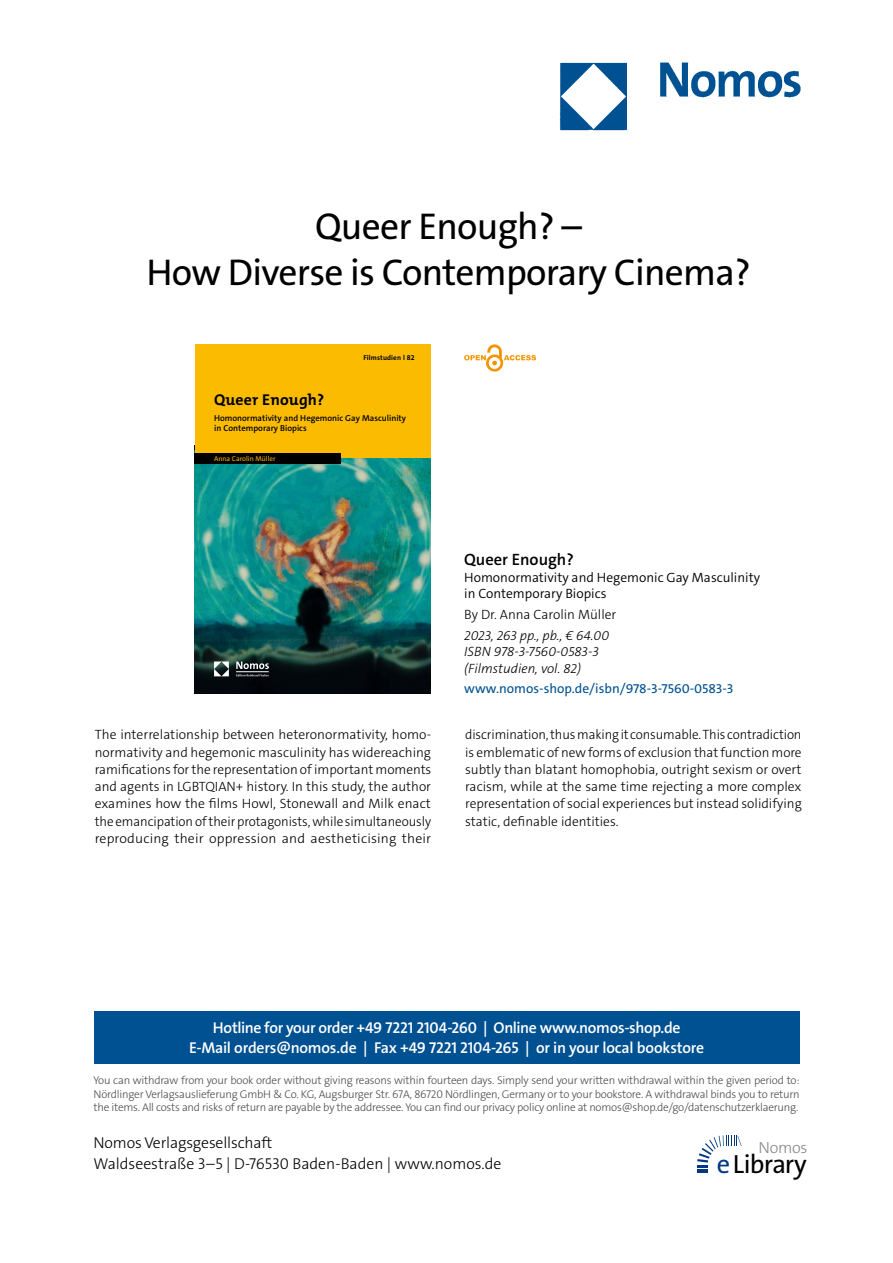
<style>
.page{position:relative;width:893px;height:1263px;background:#fff}
.page>*{position:absolute;margin:0;border:0;box-sizing:border-box;transform-origin:0 0}
.t1{font:37.5px/46.5px "The Sans Os F";letter-spacing:-.02em;color:#000;text-align:center}
.t2{font:26.4px "The Sans Os F";letter-spacing:-.03em;color:#000}
.t3{font:600 16.5px "The Sans C5";color:#000}
.t4{font:300 16.2px "The Sans Os F";letter-spacing:-.02em;color:#87888a}
.t5{font:600 15.75px/21px "The Sans Os F";letter-spacing:-.02em;color:#fff;text-align:center}
.t6{font:300 15.75px/21px "The Sans Os F";color:#000}
.t7{font:700 15.75px "The Mix C5";letter-spacing:.01em;color:#000}
.t8{font:300 13.5px/17.2px "The Sans C5";color:#000;text-align:justify}
.t9{font:italic 300 13.5px/16.5px "The Sans C5";color:#000}
.t10{font:300 13.5px/16.5px "The Sans C5";color:#000}
.t11{font:13.5px "The Sans C5";color:#005192}
.t12{font:300 11.25px/13.5px "The Sans Os F";letter-spacing:-.02em;color:#4b4b4d;text-align:justify}
.t13{font:600 8.7px/10.4px "The Sans C5";color:#000}
.t14{font:7.05px "The Sans C5";color:#fabb00}
.t15{font:700 7.05px "The Sans C5";letter-spacing:.02em;color:#000}
.s1{color:#003882}
</style>
<div class="page">
<div style="left:94px;top:1011px;width:705px;height:52px;background:#005192"></div>
<svg style="left:697px;top:1135px;width:45px;height:38px"></svg>
<img style="left:559px;top:62px;width:242px;height:69px">
<img style="left:195px;top:458px;width:235px;height:235px">
<svg style="left:214px;top:661px;width:15px;height:15px"></svg>
<svg style="left:236px;top:661px;width:33px;height:15px"></svg>
<hr style="left:236px;top:671px;width:33px;height:1px;background:#fff">
<div style="left:195px;top:344px;width:235px;height:114px;background:#fabb00"></div>
<div style="left:195px;top:453px;width:146px;height:11px;background:#000"></div>
<svg style="left:464px;top:344px;width:72px;height:28px"></svg>
<h1 class="t1" style="left:146px;top:207px;width:606px">Queer Enough? –<br>How Diverse is Contemporary Cinema?</h1>
<p class="t15" style="left:363px;top:353px;width:53px">Filmstudien l 82</p>
<p class="t7" style="left:214px;top:390px;width:112px">Queer Enough?</p>
<p class="t13" style="left:214px;top:413px;width:194px">Homonormativity and Hegemonic Gay Masculinity in Contemporary Biopics</p>
<p class="t14" style="left:214px;top:454px;width:63px">Anna Carolin Müller</p>
<p class="t3" style="left:464px;top:549px;width:111px">Queer Enough?</p>
<p class="t10" style="left:464px;top:569px;width:297px">Homonormativity and Hegemonic Gay Masculinity in Contemporary Biopics</p>
<p class="t8" style="left:464px;top:606px;width:154px">By Dr. Anna Carolin Müller</p>
<p class="t9" style="left:464px;top:627px;width:146px">2023, 263 pp., pb., € 64.00<br>ISBN 978-3-7560-0583-3 (Filmstudien, vol. 82)</p>
<p class="t11" style="left:464px;top:680px;width:271px">www.nomos-shop.de/isbn/978-3-7560-0583-3</p>
<p class="t8" style="left:95px;top:726px;width:338px">The interrelationship between heteronormativity, homo&shy;normativity and hegemonic masculinity has widereaching ramifications for the representation of important moments and agents in LGBTQIAN+ history. In this study, the author examines how the films Howl, Stonewall and Milk enact the emancipation of their protagonists, while simultaneously reproducing their oppression and aestheticising their</p>
<p class="t8" style="left:465px;top:726px;width:338px">discrimination, thus making it consumable. This contradiction is emblematic of new forms of exclusion that function more subtly than blatant homophobia, outright sexism or overt racism, while at the same time rejecting a more complex representation of social experiences but instead solidifying static, definable identities.</p>
<p class="t5" style="left:189px;top:1017px;width:517px">Hotline for your order +49 7221 2104-260 | Online www.nomos-shop.de<br>E-Mail orders@nomos.de | Fax +49 7221 2104-265 | or in your local bookstore</p>
<p class="t12" style="left:94px;top:1074px;width:708px">You can withdraw from your book order without giving reasons within fourteen days. Simply send your written withdrawal within the given period to:<br>Nördlinger Verlagsauslieferung GmbH &amp; Co. KG, Augsburger Str. 67A, 86720 Nördlingen, Germany or to your bookstore. A withdrawal binds you to return the items. All costs and risks of return are payable by the addressee. You can find our privacy policy online at nomos@shop.de/go/datenschutzerklaerung.</p>
<p class="t6" style="left:94px;top:1133px;width:409px">Nomos Verlagsgesellschaft<br>Waldseestraße 3–5 | D-76530 Baden-Baden | www.nomos.de</p>
<p class="t4" style="left:758px;top:1137px;width:51px">Nomos</p>
<h2 class="t2" style="left:717px;top:1153px;width:91px"><span class="s1">e</span>Library</h2>
</div>
